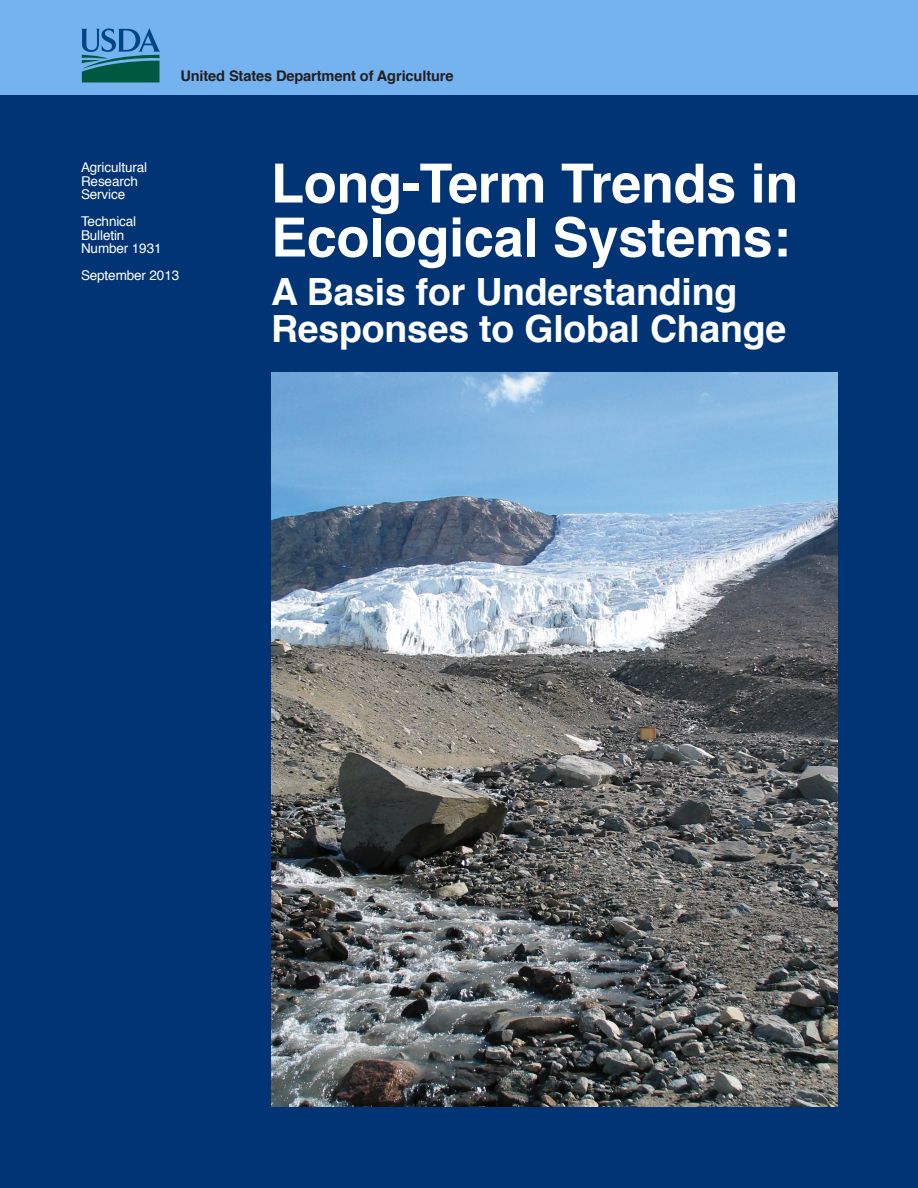
<style>
.page{position:relative;width:918px;height:1188px;background:#fff}
.page>*{position:absolute;margin:0;border:0;box-sizing:border-box;transform-origin:0 0}
.t1{font:700 54px/54px "Helvetica";letter-spacing:-.005em;color:#fff}
.t2{font:700 37.5px/37.5px "Helvetica";letter-spacing:-.005em;color:#fff}
.t3{font:700 14.7px "Helvetica";letter-spacing:-.01em;color:#231f20}
.t4{font:13.5px "Helvetica";letter-spacing:-.01em;color:#fff}
</style>
<div class="page">
<div style="left:0;top:94px;width:918px;height:1094px;background:#013475"></div>
<img style="left:271px;top:373px;width:566px;height:734px">
<div style="left:0;top:0;width:918px;height:94px;background:#75b3f0"></div>
<svg style="left:81px;top:28px;width:79px;height:54px"></svg>
<p class="t3" style="left:180px;top:64px;width:275px">United States Department of Agriculture</p>
<p class="t4" style="left:81px;top:157px;width:68px">Agricultural</p>
<p class="t4" style="left:81px;top:170px;width:58px">Research</p>
<p class="t4" style="left:81px;top:184px;width:46px">Service</p>
<p class="t4" style="left:81px;top:211px;width:57px">Technical</p>
<p class="t4" style="left:81px;top:224px;width:45px">Bulletin</p>
<p class="t4" style="left:81px;top:238px;width:82px">Number 1931</p>
<p class="t4" style="left:81px;top:265px;width:100px">September 2013</p>
<p class="t1" style="left:271px;top:157px;width:529px">Long-Term Trends in<br>Ecological Systems:</p>
<p class="t2" style="left:271px;top:273px;width:517px">A Basis for Understanding<br>Responses to Global Change</p>
</div>
